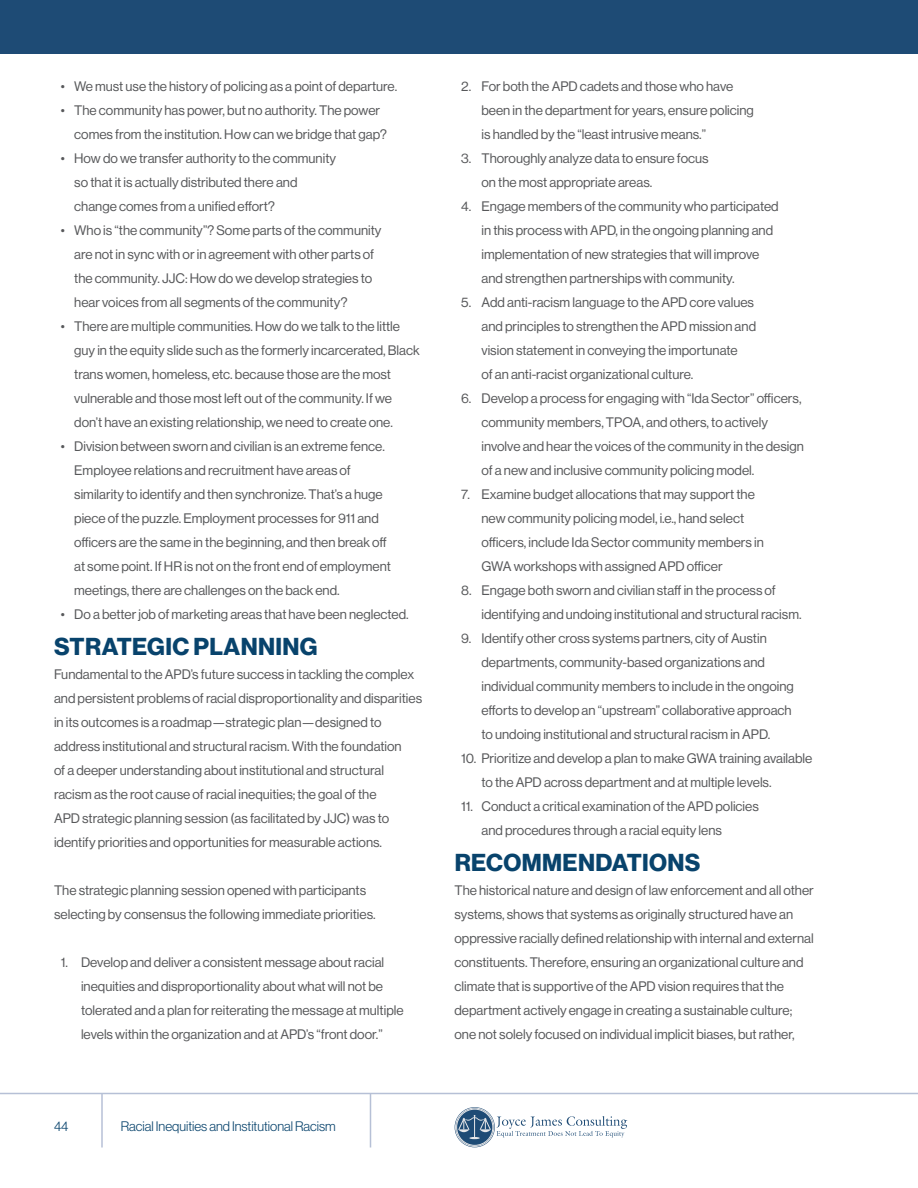
<style>
.page{position:relative;width:918px;height:1188px;background:#fff}
.page>*{position:absolute;margin:0;border:0;box-sizing:border-box;transform-origin:0 0}
.Heading_1{font:24px "N Haas Grotesk DS Pro 75 Bd";letter-spacing:.015em;color:#08436c}
.Body{font:13.5px/24px "N Haas Grotesk DS Pro 55 Rg";color:#57585a}
.t1{font:13.5px "N Haas Grotesk DS Pro 45 Lt";color:#08436c}
</style>
<div class="page">
<div style="left:0;top:0;width:918px;height:54px;background:#1e4b75"></div>
<hr style="left:0;top:1093px;width:918px;height:1px;background:#b6c0d6">
<svg style="left:455px;top:1107px;width:40px;height:40px"></svg>
<div style="left:457px;top:1109px;width:36px;height:36px;border:1px solid #e6e7e9;border-radius:50%"></div>
<div style="left:455px;top:1108px;width:39px;height:39px;border:1px solid #e6e7e9;border-radius:50%"></div>
<svg style="left:497px;top:1116px;width:130px;height:21px"></svg>
<svg style="left:458px;top:1115px;width:33px;height:24px"></svg>
<hr style="left:370px;top:1094px;width:1px;height:54px;background:#b6c0d6">
<hr style="left:101px;top:1094px;width:2px;height:54px;background:#b6c0d6">
<p class="Body" style="left:61px;top:75px;width:337px">• We must use the history of policing as a point of departure.</p>
<p class="Body" style="left:74px;top:99px;width:314px;text-indent:-14px">• The community has power, but no authority. The power comes from the institution. How can we bridge that gap?</p>
<p class="Body" style="left:74px;top:147px;width:263px;text-indent:-14px">• How do we transfer authority to the community so that it is actually distributed there and change comes from a unified effort?</p>
<p class="Body" style="left:74px;top:219px;width:309px;text-indent:-14px">• Who is “the community”? Some parts of the community are not in sync with or in agreement with other parts of the community. JJC: How do we develop strategies to hear voices from all segments of the community?</p>
<p class="Body" style="left:74px;top:315px;width:347px;text-indent:-14px">• There are multiple communities. How do we talk to the little guy in the equity slide such as the formerly incarcerated, Black trans women, homeless, etc. because those are the most vulnerable and those most left out of the community. If we don’t have an existing relationship, we need to create one.</p>
<p class="Body" style="left:74px;top:435px;width:318px;text-indent:-14px">• Division between sworn and civilian is an extreme fence.<br>Employee relations and recruitment have areas of similarity to identify and then synchronize. That’s a huge piece of the puzzle. Employment processes for 911 and officers are the same in the beginning, and then break off at some point. If HR is not on the front end of employment meetings, there are challenges on the back end.</p>
<p class="Body" style="left:61px;top:603px;width:348px">• Do a better job of marketing areas that have been neglected.</p>
<p class="Heading_1" style="left:54px;top:633px;width:265px">STRATEGIC PLANNING</p>
<p class="Body" style="left:54px;top:663px;width:370px">Fundamental to the APD’s future success in tackling the complex and persistent problems of racial disproportionality and disparities in its outcomes is a roadmap—strategic plan—designed to address institutional and structural racism. With the foundation<br>of a deeper understanding about institutional and structural racism as the root cause of racial inequities; the goal of the<br>APD strategic planning session (as facilitated by JJC) was to identify priorities and opportunities for measurable actions.</p>
<p class="Body" style="left:54px;top:879px;width:322px">The strategic planning session opened with participants selecting by consensus the following immediate priorities.</p>
<p class="Body" style="left:81px;top:951px;width:324px;text-indent:-20px">1. Develop and deliver a consistent message about racial inequities and disproportionality about what will not be tolerated and a plan for reiterating the message at multiple levels within the organization and at APD’s “front door.”</p>
<p class="t1" style="left:54px;top:1119px;width:16px">44</p>
<p class="t1" style="left:121px;top:1119px;width:217px">Racial Inequities and Institutional Racism</p>
<p class="Body" style="left:482px;top:75px;width:274px;text-indent:-20px">2. For both the APD cadets and those who have been in the department for years, ensure policing is handled by the “least intrusive means.”</p>
<p class="Body" style="left:482px;top:147px;width:229px;text-indent:-20px">3. Thoroughly analyze data to ensure focus on the most appropriate areas.</p>
<p class="Body" style="left:482px;top:195px;width:299px;text-indent:-20px">4. Engage members of the community who participated in this process with APD, in the ongoing planning and implementation of new strategies that will improve and strengthen partnerships with community.</p>
<p class="Body" style="left:482px;top:291px;width:276px;text-indent:-20px">5. Add anti-racism language to the APD core values and principles to strengthen the APD mission and vision statement in conveying the importunate<br>of an anti-racist organizational culture.</p>
<p class="Body" style="left:482px;top:387px;width:324px;text-indent:-20px">6. Develop a process for engaging with “Ida Sector” officers, community members, TPOA, and others, to actively involve and hear the voices of the community in the design of a new and inclusive community policing model.</p>
<p class="Body" style="left:482px;top:483px;width:284px;text-indent:-20px">7. Examine budget allocations that may support the new community policing model, i.e., hand select officers, include Ida Sector community members in GWA workshops with assigned APD officer</p>
<p class="Body" style="left:482px;top:579px;width:320px;text-indent:-20px">8. Engage both sworn and civilian staff in the process of identifying and undoing institutional and structural racism.</p>
<p class="Body" style="left:482px;top:627px;width:314px;text-indent:-20px">9. Identify other cross systems partners, city of Austin departments, community-based organizations and individual community members to include in the ongoing efforts to develop an “upstream” collaborative approach to undoing institutional and structural racism in APD.</p>
<p class="Body" style="left:482px;top:747px;width:332px;text-indent:-20px">10. Prioritize and develop a plan to make GWA training available to the APD across department and at multiple levels.</p>
<p class="Body" style="left:482px;top:795px;width:279px;text-indent:-20px">11. Conduct a critical examination of the APD policies and procedures through a racial equity lens</p>
<p class="Heading_1" style="left:455px;top:849px;width:247px">RECOMMENDATIONS</p>
<p class="Body" style="left:454px;top:879px;width:361px">The historical nature and design of law enforcement and all other systems, shows that systems as originally structured have an oppressive racially defined relationship with internal and external constituents. Therefore, ensuring an organizational culture and climate that is supportive of the APD vision requires that the department actively engage in creating a sustainable culture; one not solely focused on individual implicit biases, but rather,</p>
</div>
